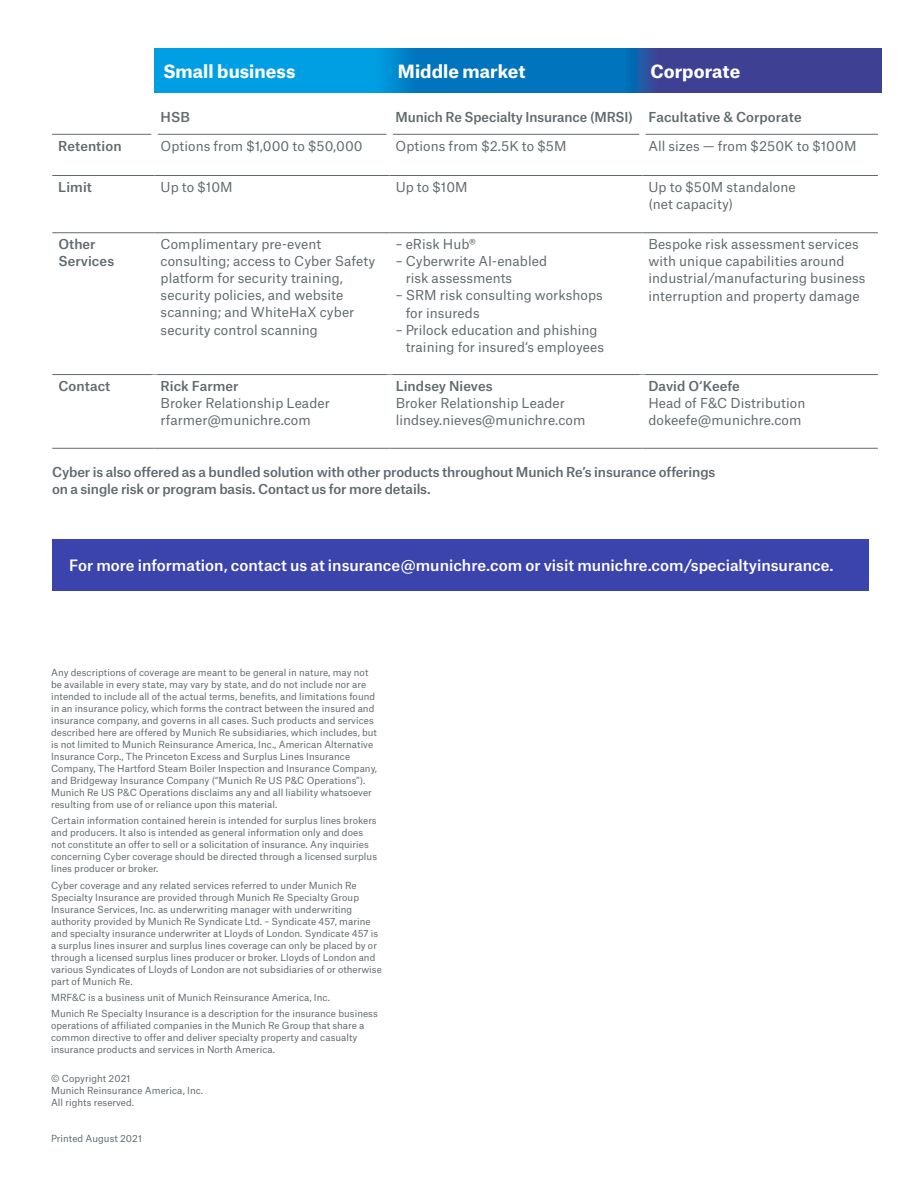
<style>
.page{position:relative;width:919px;height:1187px;background:#fff}
.page>*{position:absolute;margin:0;border:0;box-sizing:border-box;transform-origin:0 0}
.t1{font:700 17.4px "Munich Re";letter-spacing:.005em;color:#fff}
.t2{font:500 15px "Munich Re";color:#fff}
.t3{font:13.2px/17px "Munich Re";letter-spacing:.005em;color:#616a6e}
.t4{font:500 13.2px/17px "Munich Re";letter-spacing:-.005em;color:#616a6e}
.t5{font:9.3px/12px "Munich Re";letter-spacing:.005em;color:#616a6e}
</style>
<div class="page">
<svg style="left:155px;top:48px;width:726px;height:45px;background:#1470bb"></svg>
<div style="left:52px;top:539px;width:816px;height:51px;background:#3b44ac"></div>
<hr style="left:52px;top:134px;width:99px;height:1px;background:#616a6e">
<hr style="left:157px;top:134px;width:229px;height:1px;background:#616a6e">
<hr style="left:392px;top:134px;width:247px;height:1px;background:#616a6e">
<hr style="left:645px;top:134px;width:233px;height:1px;background:#616a6e">
<hr style="left:52px;top:175px;width:102px;height:1px;background:#616a6e">
<hr style="left:154px;top:175px;width:235px;height:1px;background:#616a6e">
<hr style="left:389px;top:175px;width:253px;height:1px;background:#616a6e">
<hr style="left:642px;top:175px;width:235px;height:1px;background:#616a6e">
<hr style="left:52px;top:232px;width:102px;height:1px;background:#616a6e">
<hr style="left:154px;top:232px;width:235px;height:1px;background:#616a6e">
<hr style="left:389px;top:232px;width:253px;height:1px;background:#616a6e">
<hr style="left:642px;top:232px;width:235px;height:1px;background:#616a6e">
<hr style="left:52px;top:374px;width:102px;height:1px;background:#616a6e">
<hr style="left:154px;top:374px;width:235px;height:1px;background:#616a6e">
<hr style="left:389px;top:374px;width:253px;height:1px;background:#616a6e">
<hr style="left:642px;top:374px;width:235px;height:1px;background:#616a6e">
<hr style="left:52px;top:448px;width:102px;height:1px;background:#616a6e">
<hr style="left:154px;top:448px;width:235px;height:1px;background:#616a6e">
<hr style="left:389px;top:448px;width:253px;height:1px;background:#616a6e">
<hr style="left:642px;top:448px;width:235px;height:1px;background:#616a6e">
<h1 class="t1" style="left:163px;top:57px;width:134px">Small business</h1>
<h1 class="t1" style="left:398px;top:57px;width:129px">Middle market</h1>
<h1 class="t1" style="left:650px;top:57px;width:91px">Corporate</h1>
<h3 class="t4" style="left:160px;top:107px;width:31px">HSB</h3>
<h3 class="t4" style="left:395px;top:107px;width:407px">Munich Re Specialty Insurance (MRSI) Facultative &amp; Corporate</h3>
<h3 class="t4" style="left:58px;top:136px;width:65px">Retention</h3>
<h3 class="t3" style="left:160px;top:136px;width:204px">Options from $1,000 to $50,000</h3>
<h3 class="t3" style="left:395px;top:136px;width:172px">Options from $2.5K to $5M</h3>
<h3 class="t3" style="left:648px;top:136px;width:209px">All sizes — from $250K to $100M</h3>
<h3 class="t4" style="left:58px;top:177px;width:35px">Limit</h3>
<h3 class="t3" style="left:161px;top:177px;width:74px">Up to $10M</h3>
<h3 class="t3" style="left:395px;top:177px;width:74px">Up to $10M</h3>
<h3 class="t3" style="left:648px;top:177px;width:149px">Up to $50M standalone (net capacity)</h3>
<h3 class="t4" style="left:58px;top:234px;width:57px">Other<br>Services</h3>
<h3 class="t3" style="left:161px;top:234px;width:216px">Complimentary pre-event consulting; access to Cyber Safety platform for security training, security policies, and website scanning; and WhiteHaX cyber security control scanning</h3>
<h3 class="t3" style="left:395px;top:234px;width:82px">– eRisk Hub®</h3>
<h3 class="t3" style="left:648px;top:234px;width:218px">Bespoke risk assessment services with unique capabilities around industrial/manufacturing business interruption and property damage</h3>
<h3 class="t3" style="left:405px;top:251px;width:143px;text-indent:-10px">– Cyberwrite AI-enabled risk assessments</h3>
<h3 class="t3" style="left:405px;top:285px;width:198px;text-indent:-10px">– SRM risk consulting workshops for insureds</h3>
<h3 class="t3" style="left:405px;top:319px;width:200px;text-indent:-10px">– Prilock education and phishing training for insured‘s employees</h3>
<h3 class="t4" style="left:648px;top:376px;width:93px">David O‘Keefe</h3>
<h3 class="t3" style="left:648px;top:393px;width:158px">Head of F&amp;C Distribution dokeefe@munichre.com</h3>
<h3 class="t4" style="left:52px;top:462px;width:664px">Cyber is also offered as a bundled solution with other products throughout Munich Re’s insurance offerings on a single risk or program basis. Contact us for more details.</h3>
<h3 class="t4" style="left:58px;top:376px;width:53px">Contact</h3>
<h3 class="t4" style="left:161px;top:376px;width:79px">Rick Farmer</h3>
<h3 class="t3" style="left:161px;top:393px;width:171px">Broker Relationship Leader rfarmer@munichre.com</h3>
<h3 class="t4" style="left:395px;top:376px;width:98px">Lindsey Nieves</h3>
<h3 class="t3" style="left:395px;top:393px;width:191px">Broker Relationship Leader lindsey.nieves@munichre.com</h3>
<h2 class="t2" style="left:69px;top:553px;width:765px">For more information, contact us at insurance@munichre.com or visit munichre.com/specialtyinsurance.</h2>
<p class="t5" style="left:51px;top:665px;width:327px">Any descriptions of coverage are meant to be general in nature, may not be available in every state, may vary by state, and do not include nor are intended to include all of the actual terms, benefits, and limitations found in an insurance policy, which forms the contract between the insured and insurance company, and governs in all cases. Such products and services described here are offered by Munich Re subsidiaries, which includes, but is not limited to Munich Reinsurance America, Inc., American Alternative Insurance Corp., The Princeton Excess and Surplus Lines Insurance Company, The Hartford Steam Boiler Inspection and Insurance Company, and Bridgeway Insurance Company (“Munich Re US P&amp;C Operations”).<br>Munich Re US P&amp;C Operations disclaims any and all liability whatsoever resulting from use of or reliance upon this material.</p>
<p class="t5" style="left:51px;top:813px;width:327px">Certain information contained herein is intended for surplus lines brokers and producers. It also is intended as general information only and does not constitute an offer to sell or a solicitation of insurance. Any inquiries concerning Cyber coverage should be directed through a licensed surplus lines producer or broker.</p>
<p class="t5" style="left:51px;top:878px;width:332px">Cyber coverage and any related services referred to under Munich Re Specialty Insurance are provided through Munich Re Specialty Group Insurance Services, Inc. as underwriting manager with underwriting authority provided by Munich Re Syndicate Ltd. – Syndicate 457, marine and specialty insurance underwriter at Lloyds of London. Syndicate 457 is a surplus lines insurer and surplus lines coverage can only be placed by or through a licensed surplus lines producer or broker. Lloyds of London and various Syndicates of Lloyds of London are not subsidiaries of or otherwise part of Munich Re.</p>
<p class="t5" style="left:51px;top:988px;width:328px;line-height:16.2px">MRF&amp;C is a business unit of Munich Reinsurance America, Inc.<br>Munich Re Specialty Insurance is a description for the insurance business</p>
<p class="t5" style="left:51px;top:1018px;width:315px">operations of affiliated companies in the Munich Re Group that share a common directive to offer and deliver specialty property and casualty insurance products and services in North America.</p>
<p class="t5" style="left:51px;top:1070px;width:153px">© Copyright 2021<br>Munich Reinsurance America, Inc.<br>All rights reserved.</p>
<p class="t5" style="left:51px;top:1130px;width:92px">Printed August 2021</p>
</div>
